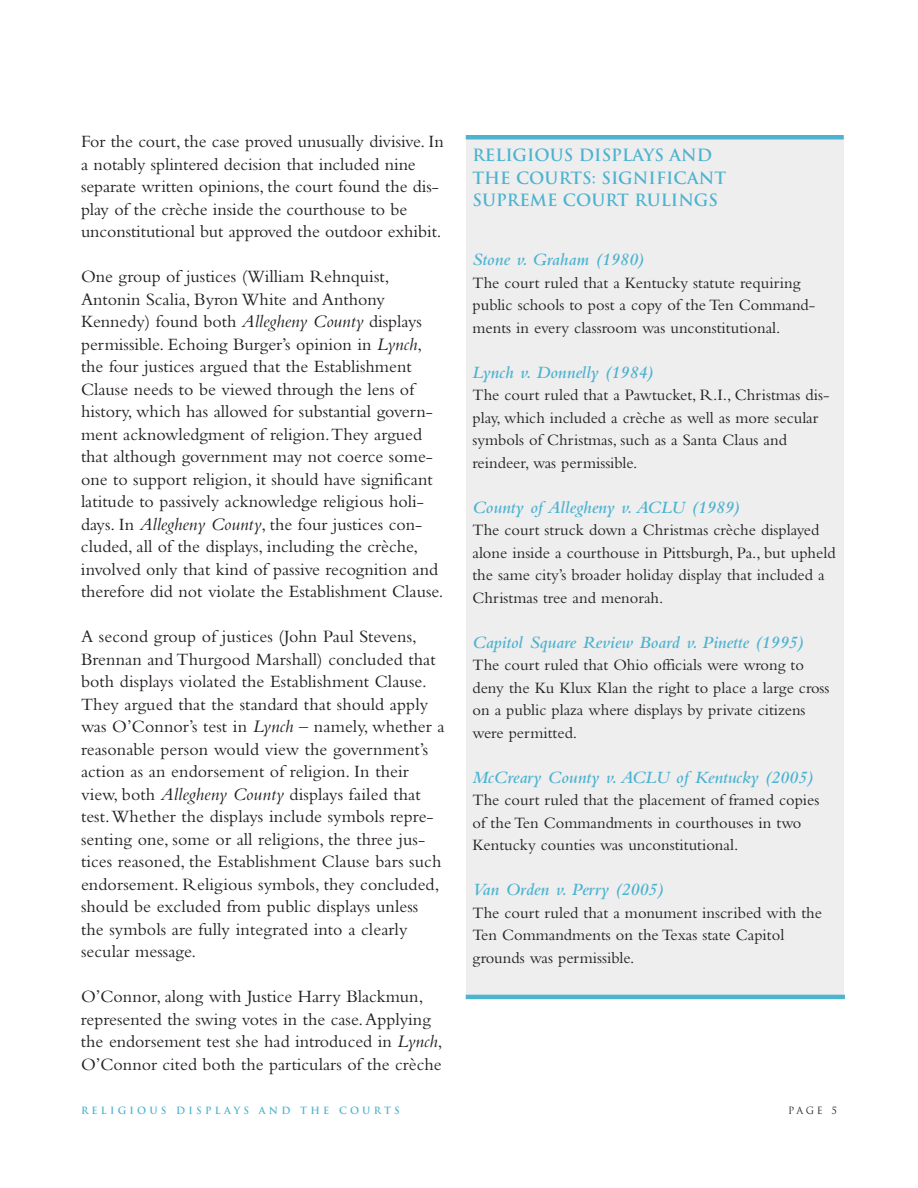
<style>
.page{position:relative;width:918px;height:1188px;background:#fff}
.page>*{position:absolute;margin:0;border:0;box-sizing:border-box;transform-origin:0 0}
.t1{font:18px/22.5px "Bembo";color:#231f20}
.t2{font:italic 600 18px "Bembo";color:#4db3cf}
.t3{font:16.5px/22.5px "Bembo";color:#231f20}
.t4{font:700 16.5px/22.5px "Trajan";color:#4db3cf}
.t5{font:700 9.75px "Trajan";letter-spacing:.33em;color:#4db3cf}
.t6{font:9.75px "Trajan";color:#231f20}
.s1{font-style:italic;font-size:18.3px}
</style>
<div class="page">
<div style="left:466px;top:136px;width:378px;height:861px;background:#eeeeef"></div>
<div style="left:466px;top:135px;width:378px;height:5px;background:#4db3cf"></div>
<hr style="left:466px;top:995px;width:379px;height:4px;background:#4db3cf">
<p class="t1" style="left:81px;top:132px;width:364px">For the court, the case proved unusually divisive. In a notably splintered decision that included nine separate written opinions, the court found the dis&shy;play of the crèche inside the courthouse to be unconstitutional but approved the outdoor exhibit.</p>
<p class="t1" style="left:81px;top:267px;width:364px">One group of justices (William Rehnquist, Antonin Scalia, Byron White and Anthony Kennedy) found both <span class="s1">Allegheny County</span> displays permissible. Echoing Burger’s opinion in <span class="s1">Lynch</span>, the four justices argued that the Establishment Clause needs to be viewed through the lens of history, which has allowed for substantial govern&shy;ment acknowledgment of religion.They argued that although government may not coerce some&shy;one to support religion, it should have significant latitude to passively acknowledge religious holi&shy;days. In <span class="s1">Allegheny County</span>, the four justices con&shy;cluded, all of the displays, including the crèche, involved only that kind of passive recognition and therefore did not violate the Establishment Clause.</p>
<p class="t1" style="left:81px;top:627px;width:365px">A second group of justices (John Paul Stevens, Brennan and Thurgood Marshall) concluded that both displays violated the Establishment Clause.<br>They argued that the standard that should apply was O’Connor’s test in <span class="s1">Lynch</span> – namely, whether a reasonable person would view the government’s action as an endorsement of religion. In their view, both <span class="s1">Allegheny County</span> displays failed that test.Whether the displays include symbols repre&shy;senting one, some or all religions, the three jus&shy;tices reasoned, the Establishment Clause bars such endorsement. Religious symbols, they concluded, should be excluded from public displays unless the symbols are fully integrated into a clearly secular message.</p>
<p class="t1" style="left:81px;top:987px;width:363px">O’Connor, along with Justice Harry Blackmun, represented the swing votes in the case.Applying the endorsement test she had introduced in <span class="s1">Lynch</span>, O’Connor cited both the particulars of the crèche</p>
<p class="t5" style="left:81px;top:1105px;width:320px">RELIGIOUS DISPLAYS AND THE COURTS</p>
<p class="t6" style="left:788px;top:1105px;width:50px">page 5</p>
<p class="t4" style="left:472px;top:144px;width:255px">RELIGIOUS DISPLAYS AND<br>THE COURTS: SIGNIFICANT<br>SUPREME COURT RULINGS</p>
<p class="t2" style="left:472px;top:253px;width:173px">Stone v. Graham (1980)</p>
<p class="t3" style="left:472px;top:273px;width:344px">The court ruled that a Kentucky statute requiring public schools to post a copy of the Ten Command&shy;ments in every classroom was unconstitutional.</p>
<p class="t2" style="left:472px;top:366px;width:183px">Lynch v. Donnelly (1984)</p>
<p class="t3" style="left:472px;top:385px;width:359px">The court ruled that a Pawtucket, R.I., Christmas dis&shy;play, which included a crèche as well as more secular symbols of Christmas, such as a Santa Claus and reindeer, was permissible.</p>
<p class="t2" style="left:472px;top:501px;width:269px">County of Allegheny v. ACLU (1989)</p>
<p class="t3" style="left:472px;top:520px;width:365px">The court struck down a Christmas crèche displayed alone inside a courthouse in Pittsburgh, Pa., but upheld the same city’s broader holiday display that included a Christmas tree and menorah.</p>
<p class="t2" style="left:472px;top:636px;width:333px">Capitol Square Review Board v. Pinette (1995)</p>
<p class="t3" style="left:472px;top:655px;width:359px">The court ruled that Ohio officials were wrong to deny the Ku Klux Klan the right to place a large cross on a public plaza where displays by private citizens were permitted.</p>
<p class="t2" style="left:472px;top:771px;width:342px">McCreary County v. ACLU of Kentucky (2005)</p>
<p class="t3" style="left:472px;top:790px;width:348px">The court ruled that the placement of framed copies of the Ten Commandments in courthouses in two<br>Kentucky counties was unconstitutional.</p>
<p class="t2" style="left:472px;top:883px;width:193px">Van Orden v. Perry (2005)</p>
<p class="t3" style="left:472px;top:903px;width:351px">The court ruled that a monument inscribed with the<br>Ten Commandments on the Texas state Capitol grounds was permissible.</p>
</div>
